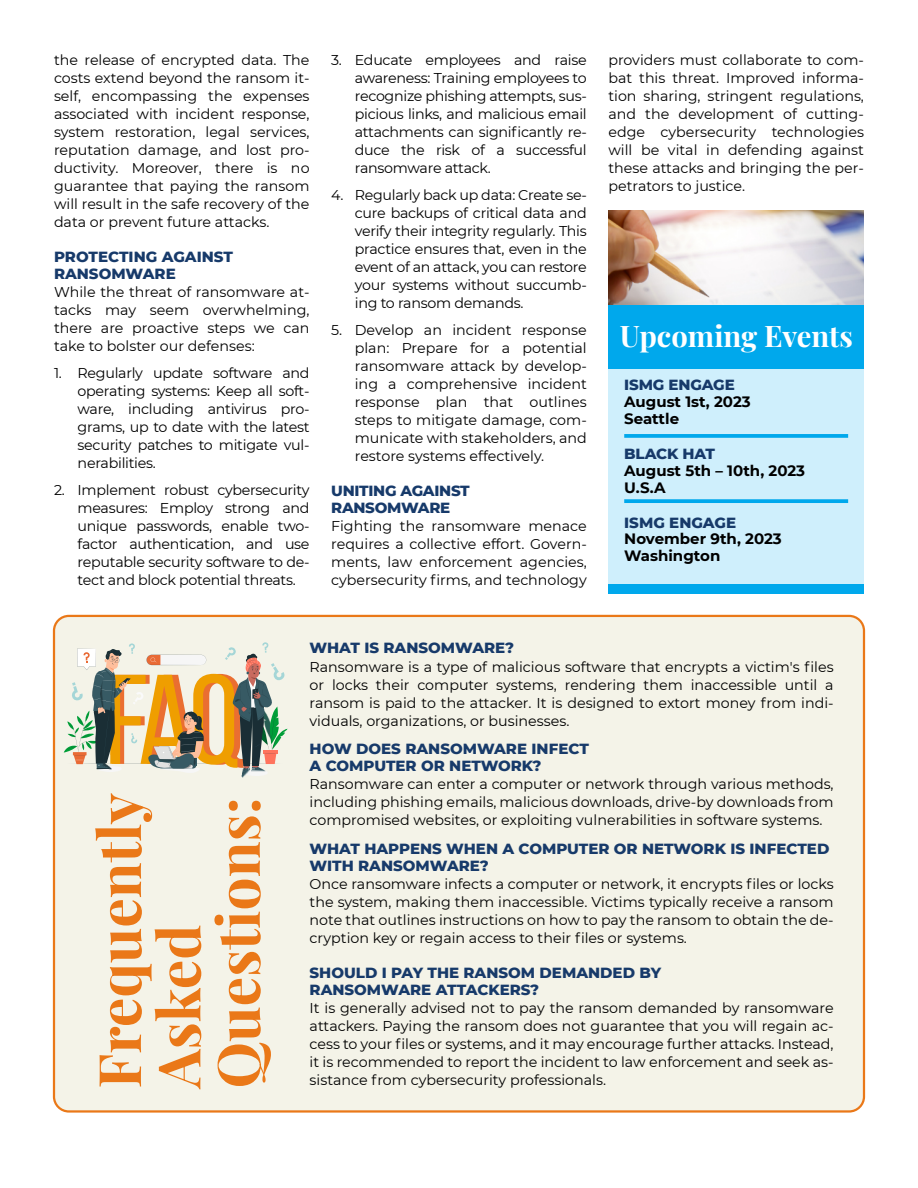
<style>
.page{position:relative;width:918px;height:1188px;background:#fff}
.page>*{position:absolute;margin:0;border:0;box-sizing:border-box;transform-origin:0 0}
.t1{font:700 58.65px/59.4px "Playfair Display";color:#ea7818}
.t2{font:700 29.1px "Playfair Display";color:#fff}
.t3{font:800 15px/16.8px "Montserrat";color:#173a6a}
.t4{font:700 15px/16.8px "Montserrat";color:#000}
.t5{font:800 15px/16.8px "Montserrat";letter-spacing:-.02em;color:#173a6a}
.t6{font:14.25px/18px "Montserrat";color:#000;text-align:justify}
</style>
<div class="page">
<div style="left:53px;top:615px;width:812px;height:498px;background:#f4f3e8;border:2px solid #ea7818;border-radius:15px"></div>
<svg style="left:64px;top:642px;width:224px;height:135px"></svg>
<div style="left:608px;top:210px;width:256px;height:384px;background:#cfeffc"></div>
<img style="left:608px;top:210px;width:256px;height:95px">
<div style="left:608px;top:305px;width:256px;height:64px;background:#00a8ec"></div>
<div style="left:608px;top:584px;width:256px;height:10px;background:#00a8ec"></div>
<svg style="left:624px;top:434px;width:224px;height:4px"></svg>
<svg style="left:624px;top:499px;width:224px;height:4px"></svg>
<p class="t6" style="left:54px;top:50px;width:257px">the release of encrypted data. The costs extend beyond the ransom it&shy;self, encompassing the expenses associated with incident response, system restoration, legal services, reputation damage, and lost pro&shy;ductivity. Moreover, there is no guarantee that paying the ransom will result in the safe recovery of the data or prevent future attacks.</p>
<p class="t3" style="left:54px;top:247px;width:180px">PROTECTING AGAINST<br>RANSOMWARE</p>
<p class="t6" style="left:54px;top:282px;width:257px">While the threat of ransomware at&shy;tacks may seem overwhelming, there are proactive steps we can take to bolster our defenses:</p>
<p class="t6" style="left:78px;top:363px;width:233px;text-indent:-24px">1. Regularly update software and operating systems: Keep all soft&shy;ware, including antivirus pro&shy;grams, up to date with the latest security patches to mitigate vul&shy;nerabilities.</p>
<p class="t6" style="left:78px;top:480px;width:233px;text-indent:-24px">2. Implement robust cybersecurity measures: Employ strong and unique passwords, enable two&shy;factor authentication, and use reputable security software to de&shy;tect and block potential threats.</p>
<p class="t6" style="left:355px;top:50px;width:233px;text-indent:-24px">3. Educate employees and raise awareness: Training employees to recognize phishing attempts, sus&shy;picious links, and malicious email attachments can significantly re&shy;duce the risk of a successful ransomware attack.</p>
<p class="t6" style="left:355px;top:185px;width:233px;text-indent:-24px">4. Regularly back up data: Create se&shy;cure backups of critical data and verify their integrity regularly. This practice ensures that, even in the event of an attack, you can restore your systems without succumb&shy;ing to ransom demands.</p>
<p class="t6" style="left:355px;top:320px;width:233px;text-indent:-24px">5. Develop an incident response plan: Prepare for a potential ransomware attack by develop&shy;ing a comprehensive incident response plan that outlines steps to mitigate damage, com&shy;municate with stakeholders, and restore systems effectively.</p>
<p class="t5" style="left:331px;top:482px;width:140px">UNITING AGAINST<br>RANSOMWARE</p>
<p class="t6" style="left:331px;top:517px;width:257px">Fighting the ransomware menace requires a collective effort. Govern&shy;ments, law enforcement agencies, cybersecurity firms, and technology</p>
<p class="t6" style="left:608px;top:50px;width:257px">providers must collaborate to com&shy;bat this threat. Improved informa&shy;tion sharing, stringent regulations, and the development of cutting&shy;edge cybersecurity technologies will be vital in defending against these attacks and bringing the per&shy;petrators to justice.</p>
<h2 class="t2" style="left:620px;top:313px;width:235px">Upcoming Events</h2>
<p class="t3" style="left:624px;top:376px;width:112px">ISMG ENGAGE</p>
<p class="t4" style="left:624px;top:393px;width:128px">August 1st, 2023<br>Seattle</p>
<p class="t3" style="left:624px;top:444px;width:92px">BLACK HAT</p>
<p class="t4" style="left:624px;top:461px;width:182px">August 5th – 10th, 2023<br>U.S.A</p>
<p class="t3" style="left:624px;top:513px;width:114px">ISMG ENGAGE</p>
<p class="t4" style="left:624px;top:530px;width:159px">November 9th, 2023<br>Washington</p>
<h1 class="t1" style="left:84px;top:1089px;width:298px;rotate:-90deg">Frequently<br>Asked<br>Questions:</h1>
<p class="t3" style="left:310px;top:639px;width:206px">WHAT IS RANSOMWARE?</p>
<p class="t6" style="left:310px;top:657px;width:526px">Ransomware is a type of malicious software that encrypts a victim's files or locks their computer systems, rendering them inaccessible until a ransom is paid to the attacker. It is designed to extort money from indi&shy;viduals, organizations, or businesses.</p>
<p class="t3" style="left:310px;top:740px;width:281px">HOW DOES RANSOMWARE INFECT<br>A COMPUTER OR NETWORK?</p>
<p class="t6" style="left:310px;top:775px;width:526px">Ransomware can enter a computer or network through various methods, including phishing emails, malicious downloads, drive-by downloads from compromised websites, or exploiting vulnerabilities in software systems.</p>
<p class="t3" style="left:310px;top:840px;width:521px">WHAT HAPPENS WHEN A COMPUTER OR NETWORK IS INFECTED<br>WITH RANSOMWARE?</p>
<p class="t6" style="left:310px;top:875px;width:526px">Once ransomware infects a computer or network, it encrypts files or locks the system, making them inaccessible. Victims typically receive a ransom note that outlines instructions on how to pay the ransom to obtain the de&shy;cryption key or regain access to their files or systems.</p>
<p class="t3" style="left:310px;top:964px;width:353px">SHOULD I PAY THE RANSOM DEMANDED BY<br>RANSOMWARE ATTACKERS?</p>
<p class="t6" style="left:310px;top:999px;width:526px">It is generally advised not to pay the ransom demanded by ransomware attackers. Paying the ransom does not guarantee that you will regain ac&shy;cess to your files or systems, and it may encourage further attacks. Instead, it is recommended to report the incident to law enforcement and seek as&shy;sistance from cybersecurity professionals.</p>
</div>
